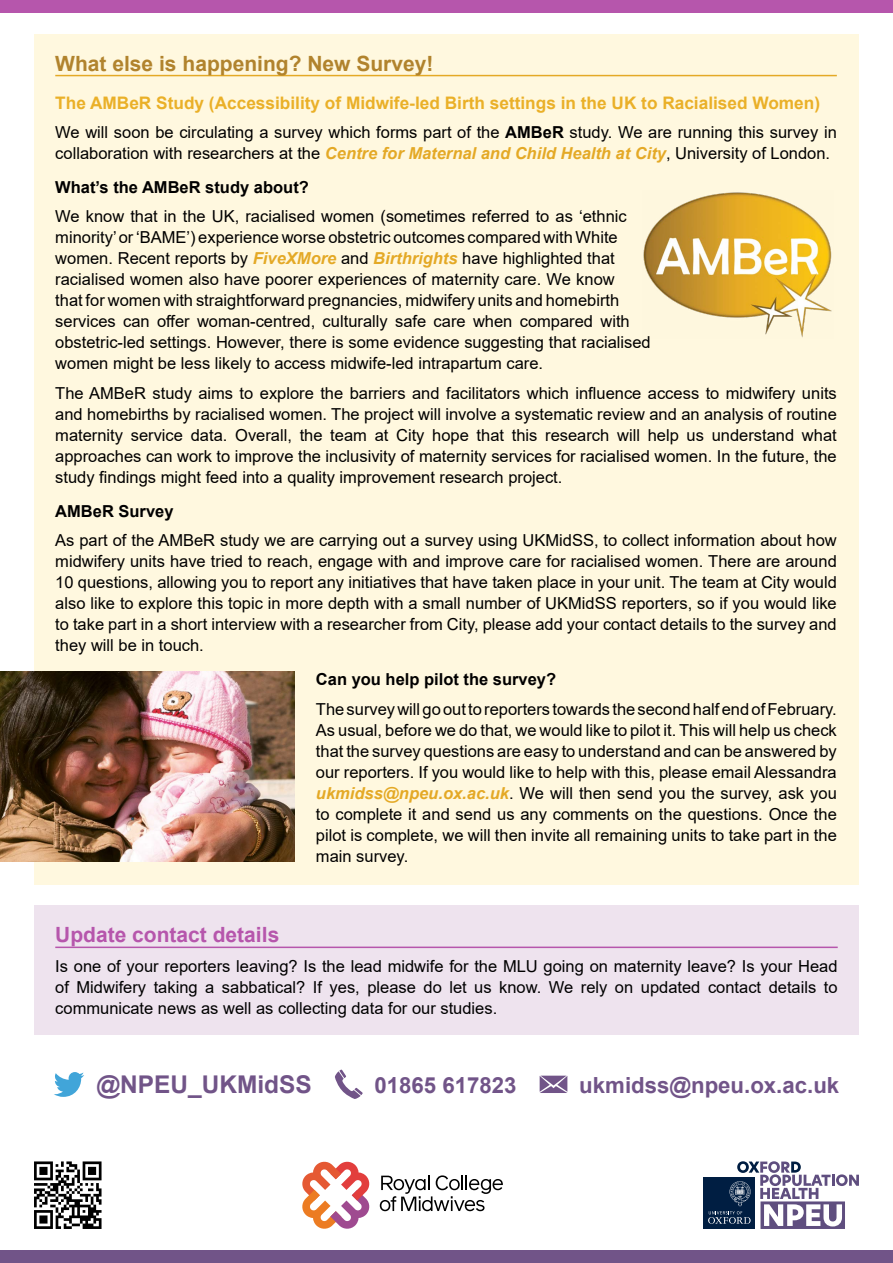
<style>
.page{position:relative;width:893px;height:1263px;background:#fff}
.page>*{position:absolute;margin:0;border:0;box-sizing:border-box;transform-origin:0 0}
.t1{font:700 24.45px "Arial";color:#715488}
.t2{font:700 22.2px "Arial";color:#715488}
.t3{font:700 21px "Arial";color:#b1832d}
.t4{font:700 21px "Arial";color:#b656ac}
.t5{font:700 17.25px "Arial";color:#eab028}
.t6{font:16.5px/21px "Arial";color:#000;text-align:justify}
.t7{font:700 16.5px "Arial";color:#000}
.s1{font-weight:700}
.s2{font-weight:700;font-style:italic;color:#e4a926}
</style>
<div class="page">
<div style="left:0;top:1250px;width:893px;height:13px;background:#715488"></div>
<div style="left:0;top:0;width:893px;height:13px;background:#b656ac"></div>
<div style="left:704px;top:1178px;width:51px;height:51px;background:#001e42"></div>
<svg style="left:708px;top:1161px;width:151px;height:68px"></svg>
<svg style="left:302px;top:1161px;width:68px;height:68px"></svg>
<svg style="left:380px;top:1175px;width:123px;height:36px"></svg>
<svg style="left:34px;top:1161px;width:68px;height:68px"></svg>
<svg style="left:54px;top:1072px;width:30px;height:25px"></svg>
<svg style="left:335px;top:1070px;width:28px;height:29px"></svg>
<svg style="left:540px;top:1076px;width:27px;height:17px"></svg>
<div style="left:34px;top:34px;width:825px;height:850px;background:#fff8df"></div>
<hr style="left:55px;top:75px;width:782px;height:1px;background:#e4a926">
<img style="left:643px;top:192px;width:189px;height:146px">
<img style="left:0;top:672px;width:295px;height:189px">
<div style="left:34px;top:906px;width:825px;height:129px;background:#eee3ee"></div>
<hr style="left:55px;top:946px;width:783px;height:2px;background:#b656ac">
<p class="t3" style="left:55px;top:48px;width:380px">What else is happening? New Survey!</p>
<p class="t5" style="left:55px;top:90px;width:766px">The AMBeR Study (Accessibility of Midwife-led Birth settings in the UK to Racialised Women)</p>
<p class="t6" style="left:55px;top:122px;width:783px">We will soon be circulating a survey which forms part of the <span class="s1">AMBeR</span> study. We are running this survey in collaboration with researchers at the <span class="s2">Centre for Maternal and Child Health at City</span>, University of London.</p>
<p class="t7" style="left:55px;top:175px;width:255px">What’s the AMBeR study about?</p>
<p class="t6" style="left:55px;top:206px;width:597px;text-align:left">We know that in the UK, racialised women (sometimes referred to as ‘ethnic minority’ or ‘BAME’) experience worse obstetric outcomes compared with White women. Recent reports by <span class="s2">FiveXMore</span> and <span class="s2">Birthrights</span> have highlighted that racialised women also have poorer experiences of maternity care. We know<br>that for women with straightforward pregnancies, midwifery units and homebirth services can offer woman-centred, culturally safe care when compared with obstetric-led settings. However, there is some evidence suggesting that racialised women might be less likely to access midwife-led intrapartum care.</p>
<p class="t6" style="left:55px;top:382px;width:783px">The AMBeR study aims to explore the barriers and facilitators which influence access to midwifery units and homebirths by racialised women. The project will involve a systematic review and an analysis of routine maternity service data. Overall, the team at City hope that this research will help us understand what approaches can work to improve the inclusivity of maternity services for racialised women. In the future, the study findings might feed into a quality improvement research project.</p>
<p class="t7" style="left:55px;top:499px;width:120px">AMBeR Survey</p>
<p class="t6" style="left:55px;top:530px;width:783px">As part of the AMBeR study we are carrying out a survey using UKMidSS, to collect information about how midwifery units have tried to reach, engage with and improve care for racialised women. There are around 10 questions, allowing you to report any initiatives that have taken place in your unit. The team at City would also like to explore this topic in more depth with a small number of UKMidSS reporters, so if you would like to take part in a short interview with a researcher from City, please add your contact details to the survey and they will be in touch.</p>
<p class="t7" style="left:316px;top:668px;width:242px">Can you help pilot the survey?</p>
<p class="t6" style="left:316px;top:698px;width:522px">The survey will go out to reporters towards the second half end of February.<br>As usual, before we do that, we would like to pilot it. This will help us check that the survey questions are easy to understand and can be answered by our reporters. If you would like to help with this, please email Alessandra <span class="s2">ukmidss@npeu.ox.ac.uk</span>. We will then send you the survey, ask you to complete it and send us any comments on the questions. Once the pilot is complete, we will then invite all remaining units to take part in the main survey.</p>
<p class="t4" style="left:55px;top:920px;width:226px">Update contact details</p>
<p class="t6" style="left:55px;top:955px;width:784px">Is one of your reporters leaving? Is the lead midwife for the MLU going on maternity leave? Is your Head of Midwifery taking a sabbatical? If yes, please do let us know. We rely on updated contact details to communicate news as well as collecting data for our studies.</p>
<h1 class="t1" style="left:96px;top:1067px;width:217px">@NPEU_UKMidSS</h1>
<h2 class="t2" style="left:374px;top:1069px;width:144px">01865 617823</h2>
<h2 class="t2" style="left:579px;top:1069px;width:261px">ukmidss@npeu.ox.ac.uk</h2>
</div>
